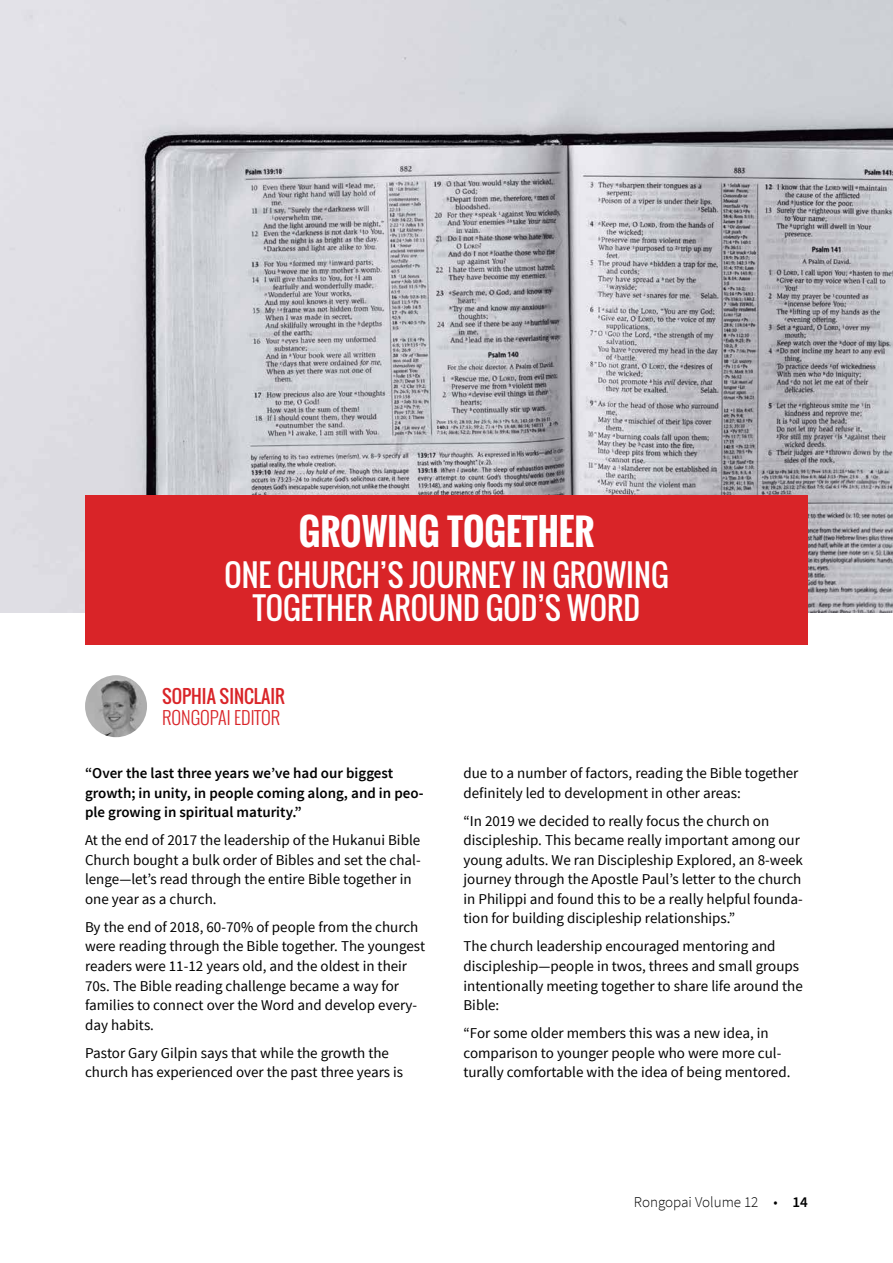
<style>
.page{position:relative;width:893px;height:1263px;background:#fff}
.page>*{position:absolute;margin:0;border:0;box-sizing:border-box;transform-origin:0 0}
.t1{font:700 36px "Oswald";color:#fff}
.t2{font:30px/33px "Oswald";color:#fff;text-align:center}
.t3{font:18px "Oswald";color:#d92428}
.t4{font:300 18px "Oswald";color:#d92428}
.t5{font:15px/19.5px "Source Sans Pro";color:#000}
.t6{font:600 15px/19.5px "Source Sans Pro";color:#000}
.t7{font:300 15px "Source Sans Pro";color:#000}
.s1{font-weight:600}
</style>
<div class="page">
<img style="left:0;top:0;width:893px;height:612px">
<img style="left:85px;top:675px;width:62px;height:62px;border-radius:31px">
<div style="left:85px;top:495px;width:723px;height:150px;background:#d92428"></div>
<h1 class="t1" style="left:299px;top:504px;width:297px">GROWING TOGETHER</h1>
<h2 class="t2" style="left:224px;top:559px;width:446px">ONE CHURCH’S JOURNEY IN GROWING<br>TOGETHER AROUND GOD’S WORD</h2>
<p class="t3" style="left:162px;top:683px;width:124px">SOPHIA SINCLAIR</p>
<p class="t4" style="left:162px;top:705px;width:120px">RONGOPAI EDITOR</p>
<p class="t6" style="left:85px;top:764px;width:340px">“Over the last three years we’ve had our biggest growth; in unity, in people coming along, and in peo&shy;ple growing in spiritual maturity.”</p>
<p class="t5" style="left:85px;top:831px;width:337px">At the end of 2017 the leadership of the Hukanui Bible Church bought a bulk order of Bibles and set the chal&shy;lenge—let’s read through the entire Bible together in one year as a church.</p>
<p class="t5" style="left:85px;top:917px;width:342px">By the end of 2018, 60-70% of people from the church were reading through the Bible together. The youngest readers were 11-12 years old, and the oldest in their 70s. The Bible reading challenge became a way for families to connect over the Word and develop every&shy;day habits.</p>
<p class="t5" style="left:85px;top:1043px;width:320px">Pastor Gary Gilpin says that while the growth the church has experienced over the past three years is</p>
<p class="t5" style="left:463px;top:764px;width:336px">due to a number of factors, reading the Bible together definitely led to development in other areas:</p>
<p class="t5" style="left:463px;top:811px;width:341px">“In 2019 we decided to really focus the church on discipleship. This became really important among our young adults. We ran Discipleship Explored, an 8-week journey through the Apostle Paul’s letter to the church in Philippi and found this to be a really helpful founda&shy;tion for building discipleship relationships.”</p>
<p class="t5" style="left:463px;top:937px;width:341px">The church leadership encouraged mentoring and discipleship—people in twos, threes and small groups intentionally meeting together to share life around the Bible:</p>
<p class="t5" style="left:463px;top:1023px;width:328px">“For some older members this was a new idea, in comparison to younger people who were more cul&shy;turally comfortable with the idea of being mentored.</p>
<p class="t7" style="left:634px;top:1192px;width:176px">Rongopai Volume 12 • <span class="s1">14</span></p>
</div>
